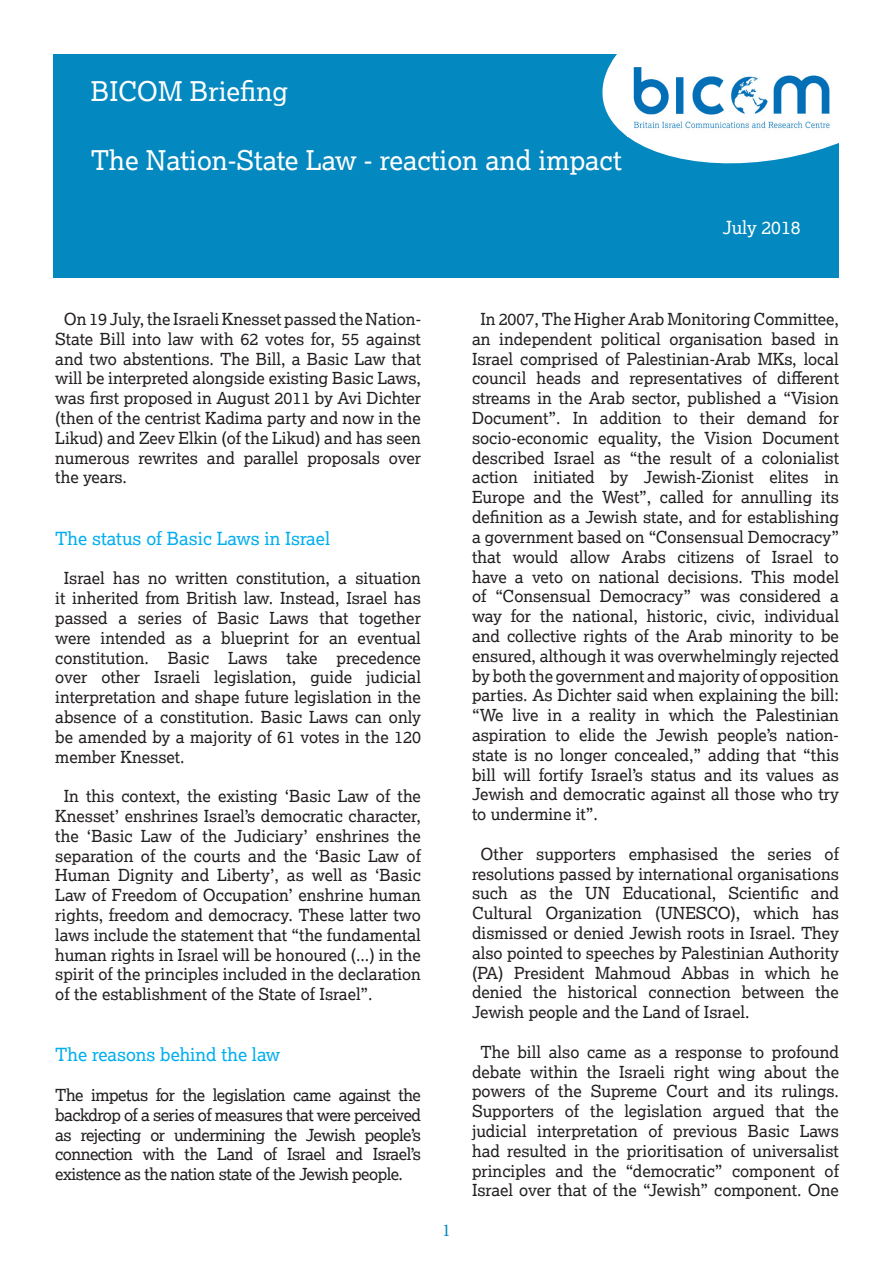
<style>
.page{position:relative;width:893px;height:1263px;background:#fff}
.page>*{position:absolute;margin:0;border:0;box-sizing:border-box;transform-origin:0 0}
.t1{font:27px "Lexia";color:#fff}
.t2{font:18px "Lexia";color:#00aeef}
.t3{font:18px "Lexia";color:#fff}
.t4{font:18px "Minion Pro";color:#0388bf}
.t5{font:16.5px/19.8px "Lexia";color:#231f20;text-align:justify}
</style>
<div class="page">
<div style="left:54px;top:54px;width:785px;height:223px;background:#0388bf"></div>
<svg style="left:602px;top:54px;width:237px;height:110px"></svg>
<div style="left:628px;top:54px;width:211px;height:82px;background:#fff"></div>
<img style="left:633px;top:67px;width:197px;height:62px">
<div style="left:627px;top:53px;width:213px;height:84px;border:2px solid #fff"></div>
<p class="t1" style="left:91px;top:74px;width:199px">BICOM Briefing</p>
<p class="t1" style="left:91px;top:143px;width:533px">The Nation-State Law - reaction and impact</p>
<p class="t3" style="left:723px;top:217px;width:79px">July 2018</p>
<p class="t5" style="left:55px;top:309px;width:367px;text-indent:9px">On 19 July, the Israeli Knesset passed the Nation-State Bill into law with 62 votes for, 55 against and two abstentions. The Bill, a Basic Law that will be interpreted alongside existing Basic Laws, was first proposed in August 2011 by Avi Dichter (then of the centrist Kadima party and now in the Likud) and Zeev Elkin (of the Likud) and has seen numerous rewrites and parallel proposals over the years.</p>
<p class="t2" style="left:55px;top:527px;width:276px">The status of Basic Laws in Israel</p>
<p class="t5" style="left:55px;top:568px;width:367px;text-indent:9px">Israel has no written constitution, a situation it inherited from British law. Instead, Israel has passed a series of Basic Laws that together were intended as a blueprint for an eventual constitution. Basic Laws take precedence over other Israeli legislation, guide judicial interpretation and shape future legislation in the absence of a constitution. Basic Laws can only be amended by a majority of 61 votes in the 120 member Knesset.</p>
<p class="t5" style="left:55px;top:786px;width:367px;text-indent:9px">In this context, the existing ‘Basic Law of the Knesset’ enshrines Israel’s democratic character, the ‘Basic Law of the Judiciary’ enshrines the separation of the courts and the ‘Basic Law of Human Dignity and Liberty’, as well as ‘Basic Law of Freedom of Occupation’ enshrine human rights, freedom and democracy. These latter two laws include the statement that “the fundamental human rights in Israel will be honoured (...) in the spirit of the principles included in the declaration of the establishment of the State of Israel”.</p>
<p class="t2" style="left:55px;top:1043px;width:226px">The reasons behind the law</p>
<p class="t5" style="left:55px;top:1085px;width:367px">The impetus for the legislation came against the backdrop of a series of measures that were perceived as rejecting or undermining the Jewish people’s connection with the Land of Israel and Israel’s existence as the nation state of the Jewish people.</p>
<p class="t4" style="left:442px;top:1218px;width:10px">1</p>
<p class="t5" style="left:472px;top:309px;width:368px;text-indent:9px">In 2007, The Higher Arab Monitoring Committee, an independent political organisation based in Israel comprised of Palestinian-Arab MKs, local council heads and representatives of different streams in the Arab sector, published a “Vision Document”. In addition to their demand for socio-economic equality, the Vision Document described Israel as “the result of a colonialist action initiated by Jewish-Zionist elites in Europe and the West”, called for annulling its definition as a Jewish state, and for establishing a government based on “Consensual Democracy” that would allow Arabs citizens of Israel to have a veto on national decisions. This model of “Consensual Democracy” was considered a way for the national, historic, civic, individual and collective rights of the Arab minority to be ensured, although it was overwhelmingly rejected by both the government and majority of opposition parties. As Dichter said when explaining the bill: “We live in a reality in which the Palestinian aspiration to elide the Jewish people’s nation&shy;state is no longer concealed,” adding that “this bill will fortify Israel’s status and its values as Jewish and democratic against all those who try to undermine it”.</p>
<p class="t5" style="left:472px;top:843px;width:368px;text-indent:9px">Other supporters emphasised the series of resolutions passed by international organisations such as the UN Educational, Scientific and Cultural Organization (UNESCO), which has dismissed or denied Jewish roots in Israel. They also pointed to speeches by Palestinian Authority (PA) President Mahmoud Abbas in which he denied the historical connection between the Jewish people and the Land of Israel.</p>
<p class="t5" style="left:472px;top:1041px;width:368px;text-align:center">The bill also came as a response to profound debate within the Israeli right wing about the powers of the Supreme Court and its rulings.<br>Supporters of the legislation argued that the judicial interpretation of previous Basic Laws had resulted in the prioritisation of universalist principles and the “democratic” component of Israel over that of the “Jewish” component. One</p>
</div>
